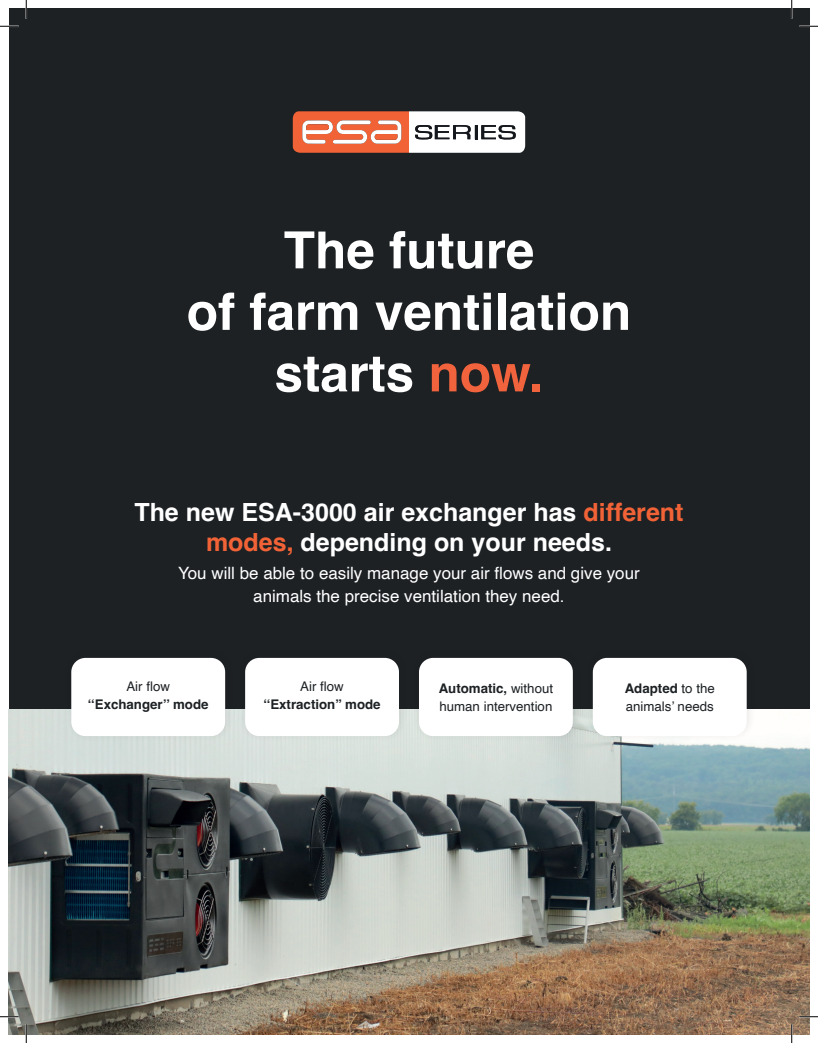
<style>
.page{position:relative;width:818px;height:1043px;background:#fff}
.page>*{position:absolute;margin:0;border:0;box-sizing:border-box;transform-origin:0 0}
.t1{font:700 51.25px/61.5px "Helvetica";color:#fff;text-align:center}
.t2{font:700 25px/30px "Helvetica";color:#fff;text-align:center}
.t3{font:17px/22.6px "Helvetica";color:#fff;text-align:center}
.t4{font:13.25px/17.8px "Helvetica";color:#1d2124}
.t5{font:700 13.25px "Helvetica";color:#1d2124}
.s1{color:#f1633d}
.s2{color:#f16337}
.s3{font-weight:700}
</style>
<div class="page">
<div style="left:9px;top:9px;width:800px;height:1025px;background:#1d2124"></div>
<svg style="left:293px;top:111px;width:232px;height:42px;background:#e2ae9f"></svg>
<img style="left:9px;top:709px;width:800px;height:325px">
<div style="left:65px;top:648px;width:169px;height:94px;background:#231f20;opacity:.1"></div>
<div style="left:71px;top:658px;width:154px;height:78px;background:#fff;border-radius:14px"></div>
<div style="left:239px;top:648px;width:169px;height:94px;background:#231f20;opacity:.1"></div>
<div style="left:245px;top:658px;width:154px;height:78px;background:#fff;border-radius:14px"></div>
<div style="left:412px;top:648px;width:170px;height:94px;background:#231f20;opacity:.1"></div>
<div style="left:419px;top:658px;width:154px;height:78px;background:#fff;border-radius:14px"></div>
<div style="left:586px;top:648px;width:170px;height:94px;background:#231f20;opacity:.1"></div>
<div style="left:592px;top:658px;width:154px;height:78px;background:#fff;border-radius:14px"></div>
<svg style="left:0;top:25px;width:19px;height:2px"></svg>
<svg style="left:799px;top:25px;width:19px;height:2px"></svg>
<svg style="left:0;top:1015px;width:19px;height:2px"></svg>
<svg style="left:799px;top:1015px;width:19px;height:2px"></svg>
<svg style="left:25px;top:0;width:2px;height:19px"></svg>
<svg style="left:25px;top:1024px;width:2px;height:18px"></svg>
<svg style="left:790px;top:0;width:2px;height:19px"></svg>
<svg style="left:790px;top:1024px;width:2px;height:18px"></svg>
<h1 class="t1" style="left:187px;top:225px;width:446px">The future<br>of farm ventilation starts <span class="s1">now.</span></h1>
<h2 class="t2" style="left:134px;top:499px;width:550px">The new ESA-3000 air exchanger has <span class="s2">different modes,</span> depending on your needs.</h2>
<p class="t3" style="left:178px;top:562px;width:463px">You will be able to easily manage your air flows and give your animals the precise ventilation they need.</p>
<p class="t4" style="left:126px;top:677px;width:45px">Air flow</p>
<p class="t5" style="left:88px;top:696px;width:122px">‘‘Exchanger’’ mode</p>
<p class="t4" style="left:300px;top:677px;width:45px">Air flow</p>
<p class="t5" style="left:263px;top:696px;width:119px">‘‘Extraction’’ mode</p>
<p class="t4" style="left:438px;top:680px;width:116px"><span class="s3">Automatic,</span> without human intervention</p>
<p class="t4" style="left:624px;top:680px;width:92px"><span class="s3">Adapted</span> to the animals’ needs</p>
</div>
